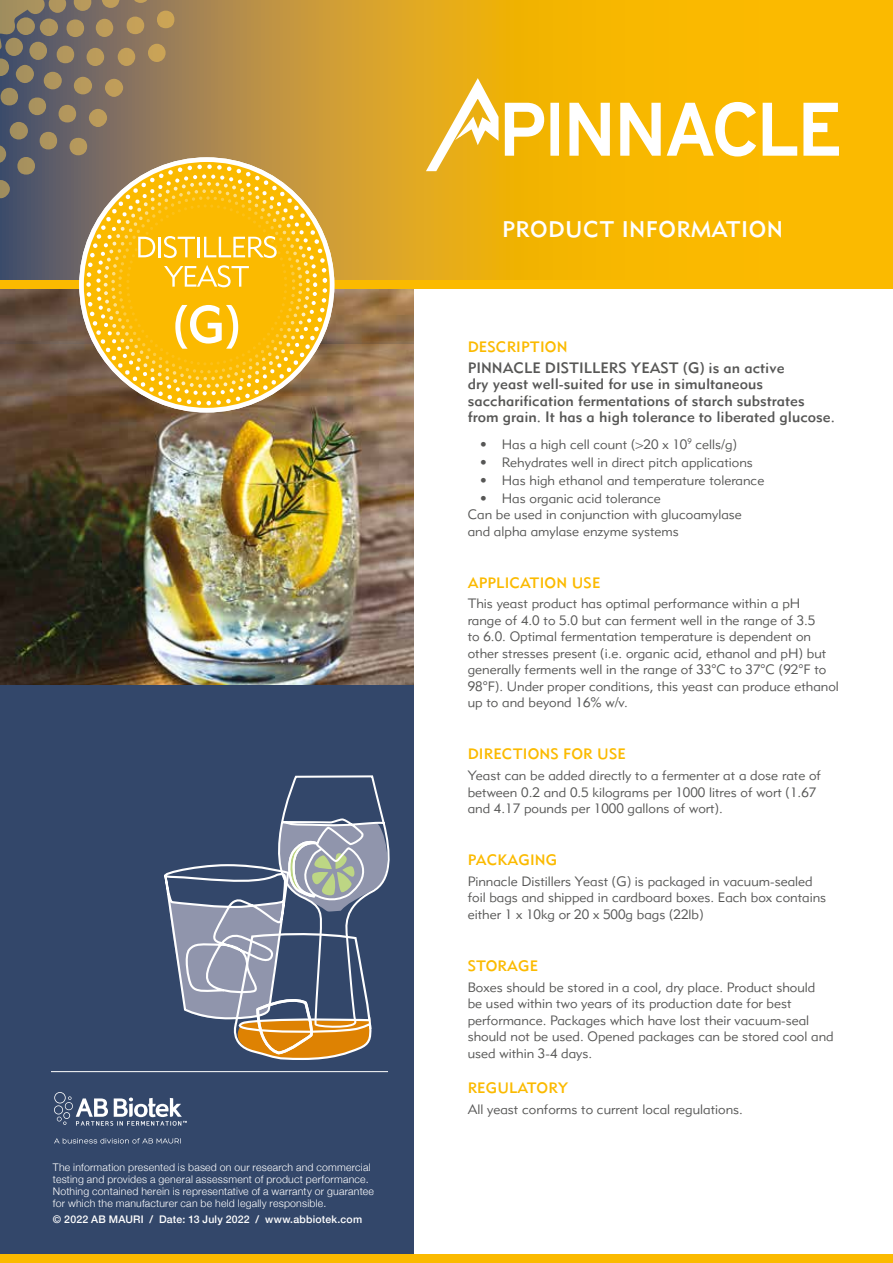
<style>
.page{position:relative;width:893px;height:1263px;background:#fff}
.page>*{position:absolute;margin:0;border:0;box-sizing:border-box;transform-origin:0 0}
.t1{font:22.5px "Metro Medium Two";letter-spacing:.02em;color:#fff}
.t2{font:15px/16.5px "Metro Medium Two";color:#575756}
.t3{font:15px "Metro Medium Two";letter-spacing:.01em;color:#fbba00}
.t4{font:13.5px/16.5px "Metro Lite Two";color:#575756}
.t5{font:300 10.5px/12px "Helvetica Neue";letter-spacing:.02em;color:#fff}
.t6{font:500 10.5px "Helvetica Neue";letter-spacing:.02em;color:#fff}
</style>
<div class="page">
<div style="left:0;top:0;width:414px;height:1263px;background:#33476a"></div>
<svg style="left:0;top:0;width:893px;height:281px;background:#d6a320"></svg>
<svg style="left:0;top:145px;width:6px;height:18px"></svg>
<div style="left:118px;top:48px;width:17px;height:18px;background:#c39f59;border-radius:50%"></div>
<div style="left:86px;top:48px;width:18px;height:18px;background:#bc9c5b;border-radius:50%"></div>
<div style="left:148px;top:44px;width:18px;height:18px;background:#c9a357;border-radius:50%"></div>
<div style="left:10px;top:122px;width:18px;height:18px;background:#a5905e;border-radius:50%"></div>
<div style="left:89px;top:109px;width:18px;height:18px;background:#bc9c5b;border-radius:50%"></div>
<div style="left:96px;top:19px;width:17px;height:18px;background:#be9d5a;border-radius:50%"></div>
<div style="left:39px;top:132px;width:18px;height:17px;background:#ad945d;border-radius:50%"></div>
<svg style="left:0;top:180px;width:10px;height:18px"></svg>
<div style="left:127px;top:16px;width:17px;height:18px;background:#c6a158;border-radius:50%"></div>
<div style="left:59px;top:105px;width:17px;height:18px;background:#b4975d;border-radius:50%"></div>
<div style="left:29px;top:98px;width:17px;height:17px;background:#aa935e;border-radius:50%"></div>
<svg style="left:132px;top:0;width:17px;height:3px"></svg>
<div style="left:157px;top:11px;width:17px;height:17px;background:#cba456;border-radius:50%"></div>
<svg style="left:17px;top:157px;width:18px;height:18px"></svg>
<div style="left:70px;top:138px;width:17px;height:17px;background:#b7995c;border-radius:50%"></div>
<svg style="left:0;top:0;width:94px;height:109px;background:#797064"></svg>
<svg style="left:102px;top:0;width:17px;height:8px"></svg>
<div style="left:66px;top:19px;width:18px;height:18px;background:#b6995c;border-radius:50%"></div>
<div style="left:105px;top:79px;width:18px;height:18px;background:#c09d5a;border-radius:50%"></div>
<div style="left:0;top:88px;width:18px;height:17px;background:#a18e5e;border-radius:50%"></div>
<div style="left:0;top:1254px;width:893px;height:9px;background:#fbba00"></div>
<svg style="left:54px;top:1092px;width:133px;height:52px"></svg>
<hr style="left:51px;top:1071px;width:337px;height:1px;background:#fff">
<img style="left:0;top:386px;width:414px;height:299px">
<img style="left:0;top:289px;width:414px;height:97px">
<div style="left:0;top:281px;width:893px;height:8px;background:#fbba00"></div>
<svg style="left:424px;top:76px;width:121px;height:96px"></svg>
<div style="left:550px;top:103px;width:9px;height:53px;background:#fff;border:2px solid #fff"></div>
<svg style="left:568px;top:101px;width:43px;height:56px"></svg>
<svg style="left:619px;top:101px;width:221px;height:56px"></svg>
<svg style="left:86px;top:164px;width:241px;height:241px;background:#caa44e"></svg>
<svg style="left:104px;top:182px;width:206px;height:206px;background:#f8c023"></svg>
<svg style="left:164px;top:776px;width:226px;height:284px"></svg>
<p class="t5" style="left:53px;top:1160px;width:323px">The information presented is based on our research and commercial testing and provides a general assessment of product performance.<br>Nothing contained herein is representative of a warranty or guarantee for which the manufacturer can be held legally responsible.</p>
<p class="t6" style="left:53px;top:1211px;width:311px">© 2022 AB MAURI / Date: 13 July 2022 / www.abbiotek.com</p>
<h1 class="t1" style="left:502px;top:215px;width:282px">PRODUCT INFORMATION</h1>
<p class="t3" style="left:468px;top:337px;width:101px">DESCRIPTION</p>
<p class="t2" style="left:468px;top:359px;width:369px">PINNACLE DISTILLERS YEAST (G) is an active<br>dry yeast well-suited for use in simultaneous saccharification fermentations of starch substrates from grain. It has a high tolerance to liberated glucose.</p>
<p class="t4" style="left:480px;top:435px;width:258px">• Has a high cell count (&gt;20 x 10<sup>9</sup> cells/g)</p>
<p class="t4" style="left:480px;top:453px;width:274px">• Rehydrates well in direct pitch applications</p>
<p class="t4" style="left:480px;top:471px;width:285px">• Has high ethanol and temperature tolerance</p>
<p class="t4" style="left:468px;top:489px;width:276px;text-indent:13px">• Has organic acid tolerance<br>Can be used in conjunction with glucoamylase and alpha amylase enzyme systems</p>
<p class="t3" style="left:468px;top:573px;width:134px">APPLICATION USE</p>
<p class="t4" style="left:468px;top:595px;width:373px">This yeast product has optimal performance within a pH<br>range of 4.0 to 5.0 but can ferment well in the range of 3.5<br>to 6.0. Optimal fermentation temperature is dependent on other stresses present (i.e. organic acid, ethanol and pH) but generally ferments well in the range of 33°C to 37°C (92°F to 98°F). Under proper conditions, this yeast can produce ethanol up to and beyond 16% w/v.</p>
<p class="t3" style="left:468px;top:745px;width:160px">DIRECTIONS FOR USE</p>
<p class="t4" style="left:468px;top:767px;width:355px">Yeast can be added directly to a fermenter at a dose rate of between 0.2 and 0.5 kilograms per 1000 litres of wort (1.67 and 4.17 pounds per 1000 gallons of wort).</p>
<p class="t3" style="left:468px;top:851px;width:91px">PACKAGING</p>
<p class="t4" style="left:468px;top:873px;width:360px">Pinnacle Distillers Yeast (G) is packaged in vacuum-sealed foil bags and shipped in cardboard boxes. Each box contains either 1 x 10kg or 20 x 500g bags (22lb)</p>
<p class="t3" style="left:468px;top:956px;width:72px">STORAGE</p>
<p class="t4" style="left:468px;top:979px;width:367px">Boxes should be stored in a cool, dry place. Product should<br>be used within two years of its production date for best performance. Packages which have lost their vacuum-seal should not be used. Opened packages can be stored cool and used within 3-4 days.</p>
<p class="t3" style="left:468px;top:1078px;width:102px">REGULATORY</p>
<p class="t4" style="left:468px;top:1100px;width:277px">All yeast conforms to current local regulations.</p>
</div>
